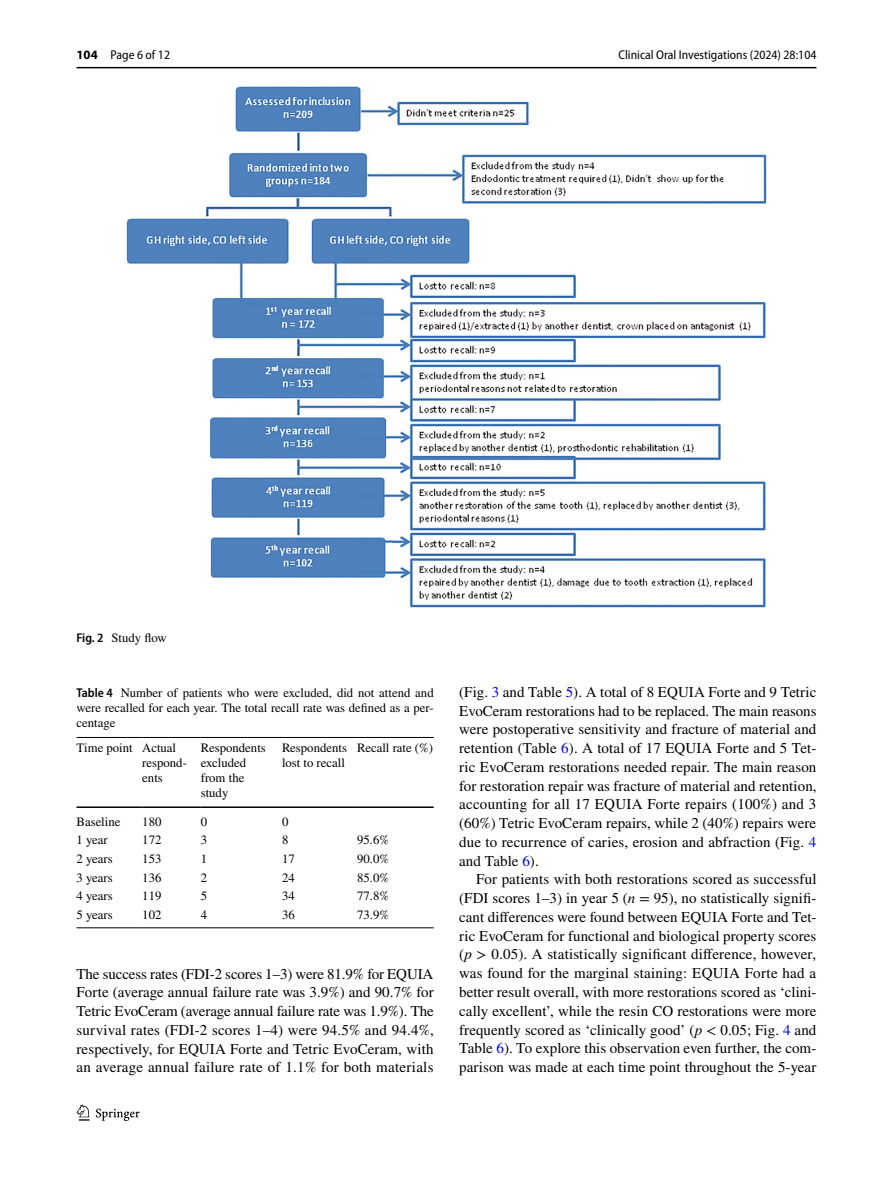
<style>
.page{position:relative;width:893px;height:1187px;background:#fff}
.page>*{position:absolute;margin:0;border:0;box-sizing:border-box;transform-origin:0 0}
.t1{font:15px/18.8px "STIX";letter-spacing:.01em;color:#000;text-align:justify}
.t2{font:12.75px/15px "STIX";color:#000}
.t3{font:semi-condensed 12.75px "Myriad Pro";color:#000}
.s1{font-weight:700;font-stretch:normal}
.s2{font-family:"Myriad Pro";font-weight:600;font-stretch:semi-condensed}
.s3{color:#00f}
.s4{font-style:italic}
</style>
<div class="page">
<hr style="left:77px;top:67px;width:739px;height:1px;background:#000">
<svg style="left:77px;top:1104px;width:12px;height:16px"></svg>
<svg style="left:96px;top:1108px;width:44px;height:12px"></svg>
<img style="left:127px;top:87px;width:639px;height:520px">
<hr style="left:77px;top:737px;width:65px;height:1px;background:#000">
<hr style="left:77px;top:806px;width:65px;height:1px;background:#000">
<hr style="left:142px;top:737px;width:59px;height:1px;background:#000">
<hr style="left:142px;top:806px;width:59px;height:1px;background:#000">
<hr style="left:201px;top:737px;width:81px;height:1px;background:#000">
<hr style="left:201px;top:806px;width:81px;height:1px;background:#000">
<hr style="left:282px;top:737px;width:75px;height:1px;background:#000">
<hr style="left:282px;top:806px;width:75px;height:1px;background:#000">
<hr style="left:357px;top:737px;width:77px;height:1px;background:#000">
<hr style="left:357px;top:806px;width:77px;height:1px;background:#000">
<hr style="left:77px;top:927px;width:65px;height:1px;background:#000">
<hr style="left:142px;top:927px;width:59px;height:1px;background:#000">
<hr style="left:201px;top:927px;width:81px;height:1px;background:#000">
<hr style="left:282px;top:927px;width:75px;height:1px;background:#000">
<hr style="left:357px;top:927px;width:77px;height:1px;background:#000">
<p class="t3" style="left:77px;top:48px;width:95px"><span class="s1">104</span> Page 6 of 12</p>
<p class="t3" style="left:618px;top:48px;width:199px">Clinical Oral Investigations (2024) 28:104</p>
<p class="t2" style="left:77px;top:631px;width:92px"><span class="s2">Fig. 2</span> Study flow</p>
<p class="t2" style="left:77px;top:686px;width:359px;text-align:justify"><span class="s2">Table 4</span> Number of patients who were excluded, did not attend and were recalled for each year. The total recall rate was defined as a per&shy;centage</p>
<p class="t2" style="left:142px;top:741px;width:46px;text-indent:-66px">Time point Actual respond&shy;ents</p>
<p class="t2" style="left:201px;top:741px;width:66px">Respondents excluded from the study</p>
<p class="t2" style="left:282px;top:741px;width:66px">Respondents lost to recall</p>
<p class="t2" style="left:357px;top:741px;width:77px">Recall rate (%)</p>
<p class="t2" style="left:77px;top:814px;width:45px">Baseline</p>
<p class="t2" style="left:142px;top:814px;width:21px">180</p>
<p class="t2" style="left:201px;top:814px;width:8px">0</p>
<p class="t2" style="left:282px;top:814px;width:8px">0</p>
<p class="t2" style="left:77px;top:833px;width:33px">1 year</p>
<p class="t2" style="left:142px;top:833px;width:21px">172</p>
<p class="t2" style="left:201px;top:833px;width:8px">3</p>
<p class="t2" style="left:282px;top:833px;width:8px">8</p>
<p class="t2" style="left:357px;top:833px;width:33px">95.6%</p>
<p class="t2" style="left:77px;top:852px;width:38px">2 years</p>
<p class="t2" style="left:142px;top:852px;width:21px">153</p>
<p class="t2" style="left:201px;top:852px;width:8px">1</p>
<p class="t2" style="left:282px;top:852px;width:14px">17</p>
<p class="t2" style="left:357px;top:852px;width:33px">90.0%</p>
<p class="t2" style="left:77px;top:870px;width:38px">3 years</p>
<p class="t2" style="left:142px;top:870px;width:21px">136</p>
<p class="t2" style="left:201px;top:870px;width:8px">2</p>
<p class="t2" style="left:282px;top:870px;width:14px">24</p>
<p class="t2" style="left:357px;top:870px;width:33px">85.0%</p>
<p class="t2" style="left:77px;top:889px;width:38px">4 years</p>
<p class="t2" style="left:142px;top:889px;width:21px">119</p>
<p class="t2" style="left:201px;top:889px;width:8px">5</p>
<p class="t2" style="left:282px;top:889px;width:14px">34</p>
<p class="t2" style="left:357px;top:889px;width:33px">77.8%</p>
<p class="t2" style="left:77px;top:908px;width:38px">5 years</p>
<p class="t2" style="left:142px;top:908px;width:21px">102</p>
<p class="t2" style="left:201px;top:908px;width:8px">4</p>
<p class="t2" style="left:282px;top:908px;width:14px">36</p>
<p class="t2" style="left:357px;top:908px;width:33px">73.9%</p>
<p class="t1" style="left:77px;top:965px;width:359px">The success rates (FDI-2 scores 1–3) were 81.9% for EQUIA Forte (average annual failure rate was 3.9%) and 90.7% for Tetric EvoCeram (average annual failure rate was 1.9%). The survival rates (FDI-2 scores 1–4) were 94.5% and 94.4%, respectively, for EQUIA Forte and Tetric EvoCeram, with an average annual failure rate of 1.1% for both materials</p>
<p class="t1" style="left:459px;top:683px;width:359px">(Fig. <span class="s3">3</span> and Table <span class="s3">5</span>). A total of 8 EQUIA Forte and 9 Tetric EvoCeram restorations had to be replaced. The main reasons were postoperative sensitivity and fracture of material and retention (Table <span class="s3">6</span>). A total of 17 EQUIA Forte and 5 Tet&shy;ric EvoCeram restorations needed repair. The main reason for restoration repair was fracture of material and retention, accounting for all 17 EQUIA Forte repairs (100%) and 3 (60%) Tetric EvoCeram repairs, while 2 (40%) repairs were due to recurrence of caries, erosion and abfraction (Fig. <span class="s3">4 </span>and Table <span class="s3">6</span>).</p>
<p class="t1" style="left:459px;top:871px;width:359px;text-indent:17px">For patients with both restorations scored as successful (FDI scores 1–3) in year 5 (<span class="s4">n</span> = 95), no statistically signifi&shy;cant differences were found between EQUIA Forte and Tet&shy;ric EvoCeram for functional and biological property scores (<span class="s4">p</span> &gt; 0.05). A statistically significant difference, however, was found for the marginal staining: EQUIA Forte had a better result overall, with more restorations scored as ‘clini&shy;cally excellent’, while the resin CO restorations were more frequently scored as ‘clinically good’ (<span class="s4">p</span> &lt; 0.05; Fig. <span class="s3">4</span> and Table <span class="s3">6</span>). To explore this observation even further, the com&shy;parison was made at each time point throughout the 5-year</p>
</div>
